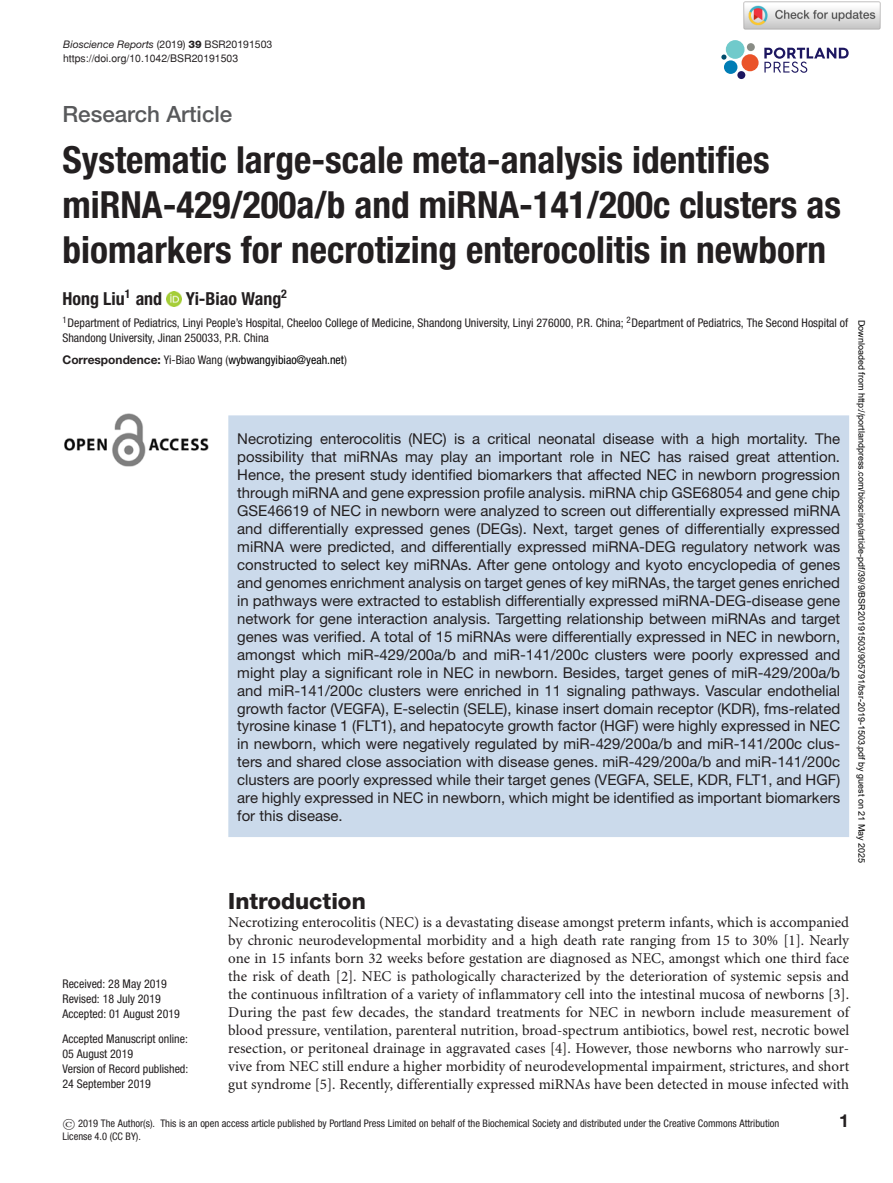
<style>
.page{position:relative;width:893px;height:1183px;background:#fff}
.page>*{position:absolute;margin:0;border:0;box-sizing:border-box;transform-origin:0 0}
.t1{font:700 condensed 37.35px/44.8px "Helvetica Neue LT Std";color:#231f20}
.t2{font:500 22.35px "Helvetica Neue LT Std";color:#58595b}
.t3{font:800 22.35px "Helvetica Neue LT Std";color:#231f20}
.t4{font:700 condensed 18px "Helvetica Neue LT Std";color:#231f20}
.t5{font:700 18px "Helvetica Neue LT Std";color:#231f20}
.t6{font:15px/18px "Helvetica Neue LT Std";color:#231f20;text-align:justify}
.t7{font:15px/18px "Minion Pro";color:#231f20;text-align:justify}
.t8{font:condensed 12px/15px "Helvetica Neue LT Std";color:#231f20}
.t9{font:condensed 12px "Helvetica Neue LT Std";color:#000}
.t10{font:condensed 10.5px/13.5px "Helvetica Neue LT Std";color:#231f20}
.t11{font:italic 10.5px "Helvetica Neue LT Std";color:#231f20}
.t12{font:10.5px "Helvetica";color:#231f20}
.t13{font:9px "Arial";color:#000}
.s1{font-style:normal}
.s2{font-weight:800;font-style:normal}
.s3{font-weight:700;font-stretch:normal;color:#231f20}
.s4{color:#231f20}
.s5{font-family:"SFRM0700";font-stretch:normal}
</style>
<div class="page">
<svg style="left:764px;top:48px;width:85px;height:25px"></svg>
<div style="left:726px;top:40px;width:18px;height:19px;background:#70cacb;border-radius:50%"></div>
<div style="left:741px;top:54px;width:18px;height:17px;background:#ea5329;border-radius:50%"></div>
<div style="left:724px;top:60px;width:13px;height:14px;background:#007db5;border-radius:50%"></div>
<div style="left:737px;top:71px;width:8px;height:8px;background:#1d1760;border-radius:50%"></div>
<div style="left:747px;top:43px;width:8px;height:8px;background:#888c85;border-radius:50%"></div>
<svg style="left:721px;top:54px;width:5px;height:6px"></svg>
<img style="left:167px;top:291px;width:15px;height:15px">
<img style="left:64px;top:413px;width:145px;height:53px">
<div style="left:228px;top:415px;width:621px;height:421px;background:#cbdaeb"></div>
<img style="left:743px;top:1px;width:138px;height:29px">
<p class="t11" style="left:63px;top:40px;width:211px">Bioscience Reports <span class="s1">(2019)</span> <span class="s2">39</span> <span class="s1">BSR20191503</span></p>
<p class="t12" style="left:63px;top:54px;width:177px">https://doi.org/10.1042/BSR20191503</p>
<h2 class="t2" style="left:62px;top:106px;width:171px">Research Article</h2>
<h1 class="t1" style="left:62px;top:140px;width:780px">Systematic large-scale meta-analysis identifies miRNA-429/200a/b and miRNA-141/200c clusters as biomarkers for necrotizing enterocolitis in newborn</h1>
<p class="t4" style="left:62px;top:291px;width:101px">Hong Liu<sup>1</sup> and</p>
<p class="t4" style="left:186px;top:291px;width:103px">Yi-Biao Wang<sup>2</sup></p>
<p class="t8" style="left:62px;top:316px;width:787px"><sup>1</sup>Department of Pediatrics, Linyi People’s Hospital, Cheeloo College of Medicine, Shandong University, Linyi 276000, P.R. China; <sup>2</sup>Department of Pediatrics, The Second Hospital of<br>Shandong University, Jinan 250033, P.R. China</p>
<p class="t9" style="left:62px;top:355px;width:286px"><span class="s3">Correspondence:</span> <span class="s4">Yi-Biao Wang (</span>wybwangyibiao@yeah.net<span class="s4">)</span></p>
<p class="t6" style="left:237px;top:431px;width:604px">Necrotizing enterocolitis (NEC) is a critical neonatal disease with a high mortality. The possibility that miRNAs may play an important role in NEC has raised great attention.<br>Hence, the present study identified biomarkers that affected NEC in newborn progression through miRNA and gene expression profile analysis. miRNA chip GSE68054 and gene chip GSE46619 of NEC in newborn were analyzed to screen out differentially expressed miRNA and differentially expressed genes (DEGs). Next, target genes of differentially expressed miRNA were predicted, and differentially expressed miRNA-DEG regulatory network was constructed to select key miRNAs. After gene ontology and kyoto encyclopedia of genes and genomes enrichment analysis on target genes of key miRNAs, the target genes enriched in pathways were extracted to establish differentially expressed miRNA-DEG-disease gene network for gene interaction analysis. Targetting relationship between miRNAs and target genes was verified. A total of 15 miRNAs were differentially expressed in NEC in newborn, amongst which miR-429/200a/b and miR-141/200c clusters were poorly expressed and might play a significant role in NEC in newborn. Besides, target genes of miR-429/200a/b and miR-141/200c clusters were enriched in 11 signaling pathways. Vascular endothelial growth factor (VEGFA), E-selectin (SELE), kinase insert domain receptor (KDR), fms-related tyrosine kinase 1 (FLT1), and hepatocyte growth factor (HGF) were highly expressed in NEC in newborn, which were negatively regulated by miR-429/200a/b and miR-141/200c clus&shy;ters and shared close association with disease genes. miR-429/200a/b and miR-141/200c clusters are poorly expressed while their target genes (VEGFA, SELE, KDR, FLT1, and HGF) are highly expressed in NEC in newborn, which might be identified as important biomarkers for this disease.</p>
<p class="t13" style="left:865px;top:320px;width:545px;rotate:90deg">Downloaded from http://portlandpress.com/bioscirep/article-pdf/39/9/BSR20191503/905791/bsr-2019-1503.pdf by guest on 21 May 2025</p>
<h2 class="t3" style="left:228px;top:892px;width:139px">Introduction</h2>
<p class="t7" style="left:228px;top:914px;width:622px">Necrotizing enterocolitis (NEC) is a devastating disease amongst preterm infants, which is accompanied by chronic neurodevelopmental morbidity and a high death rate ranging from 15 to 30% [1]. Nearly one in 15 infants born 32 weeks before gestation are diagnosed as NEC, amongst which one third face the risk of death [2]. NEC is pathologically characterized by the deterioration of systemic sepsis and the continuous infiltration of a variety of inflammatory cell into the intestinal mucosa of newborns [3].<br>During the past few decades, the standard treatments for NEC in newborn include measurement of blood pressure, ventilation, parenteral nutrition, broad-spectrum antibiotics, bowel rest, necrotic bowel resection, or peritoneal drainage in aggravated cases [4]. However, those newborns who narrowly sur&shy;vive from NEC still endure a higher morbidity of neurodevelopmental impairment, strictures, and short gut syndrome [5]. Recently, differentially expressed miRNAs have been detected in mouse infected with</p>
<p class="t10" style="left:62px;top:1117px;width:718px"><span class="s5">©</span> 2019 The Author(s). This is an open access article published by Portland Press Limited on behalf of the Biochemical Society and distributed under the Creative Commons Attribution<br>License 4.0 (CC BY).</p>
<p class="t5" style="left:839px;top:1113px;width:11px">1</p>
<p class="t8" style="left:62px;top:976px;width:119px">Received: 28 May 2019<br>Revised: 18 July 2019<br>Accepted: 01 August 2019</p>
<p class="t8" style="left:62px;top:1032px;width:127px">Accepted Manuscript online:<br>05 August 2019<br>Version of Record published:<br>24 September 2019</p>
</div>
